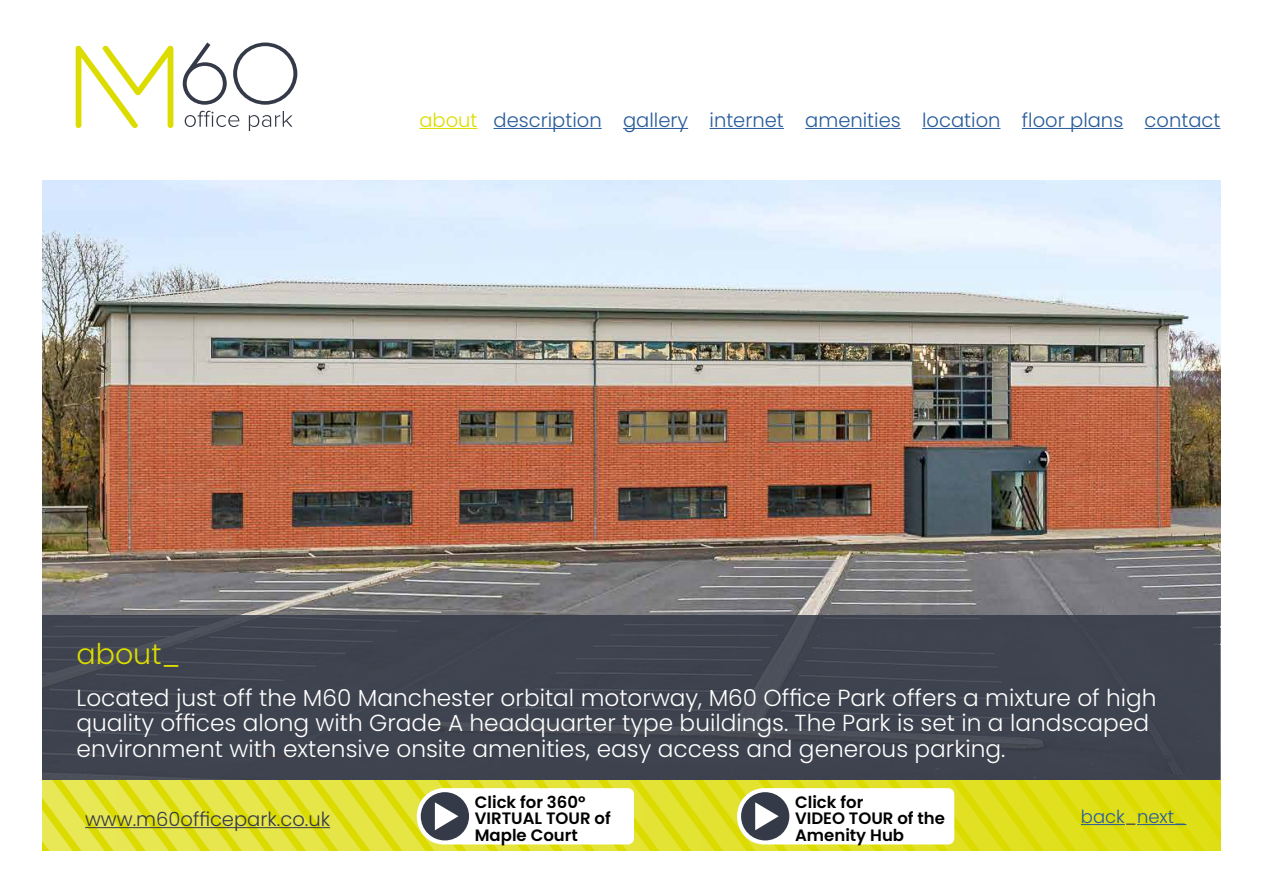
<style>
.page{position:relative;width:1263px;height:893px;background:#fff}
.page>*{position:absolute;margin:0;border:0;box-sizing:border-box;transform-origin:0 0}
.t1{font:300 28.5px "Poppins";color:#dcdc00}
.t2{font:300 23.25px/25.5px "Poppins";color:#fff}
.t3{font:300 19.5px "Poppins";color:#275b9b}
.t4{font:300 19.5px "Poppins";color:#343a48}
.t5{font:300 18px "Poppins";color:#275b9b}
.t6{font:600 16.5px/16.5px "Poppins";color:#000}
.s1{color:#dcdc00}
.s2{color:#343a48}
</style>
<div class="page">
<svg style="left:76px;top:45px;width:97px;height:83px"></svg>
<svg style="left:185px;top:111px;width:54px;height:16px"></svg>
<svg style="left:249px;top:111px;width:43px;height:20px"></svg>
<svg style="left:183px;top:43px;width:44px;height:62px"></svg>
<svg style="left:233px;top:43px;width:64px;height:62px"></svg>
<hr style="left:419px;top:128px;width:58px;height:1px;background:#dcdc00">
<hr style="left:493px;top:128px;width:109px;height:1px;background:#275b9b">
<hr style="left:623px;top:128px;width:65px;height:1px;background:#275b9b">
<hr style="left:709px;top:128px;width:75px;height:1px;background:#275b9b">
<hr style="left:805px;top:128px;width:96px;height:1px;background:#275b9b">
<hr style="left:922px;top:128px;width:78px;height:1px;background:#275b9b">
<hr style="left:1022px;top:128px;width:101px;height:1px;background:#275b9b">
<hr style="left:1144px;top:128px;width:76px;height:1px;background:#275b9b">
<img style="left:43px;top:180px;width:1177px;height:436px">
<svg style="left:43px;top:780px;width:1177px;height:70px;background:#e1e028"></svg>
<div style="left:43px;top:616px;width:1177px;height:164px;background:linear-gradient(to right,#3f4450,#3f4450)"></div>
<hr style="left:1081px;top:824px;width:44px;height:1px;background:#275b9b">
<hr style="left:1137px;top:824px;width:49px;height:1px;background:#275b9b">
<hr style="left:85px;top:827px;width:245px;height:1px;background:#343a48">
<svg style="left:417px;top:788px;width:217px;height:56px"></svg>
<svg style="left:737px;top:788px;width:217px;height:56px"></svg>
<p class="t3" style="left:419px;top:109px;width:803px"><span class="s1">about</span> description gallery internet amenities location floor plans contact</p>
<p class="t1" style="left:77px;top:637px;width:106px">about_</p>
<p class="t2" style="left:77px;top:685px;width:1081px">Located just off the M60 Manchester orbital motorway, M60 Office Park offers a mixture of high quality offices along with Grade A headquarter type buildings. The Park is set in a landscaped environment with extensive onsite amenities, easy access and generous parking.</p>
<p class="t6" style="left:475px;top:794px;width:137px">Click for 360º<br>VIRTUAL TOUR of<br>Maple Court</p>
<p class="t6" style="left:795px;top:794px;width:151px">Click for<br>VIDEO TOUR of the<br>Amenity Hub</p>
<p class="t4" style="left:85px;top:808px;width:247px">www.m60officepark.co.uk</p>
<p class="t5" style="left:1081px;top:806px;width:107px">back<span class="s2">_</span>next_</p>
</div>
